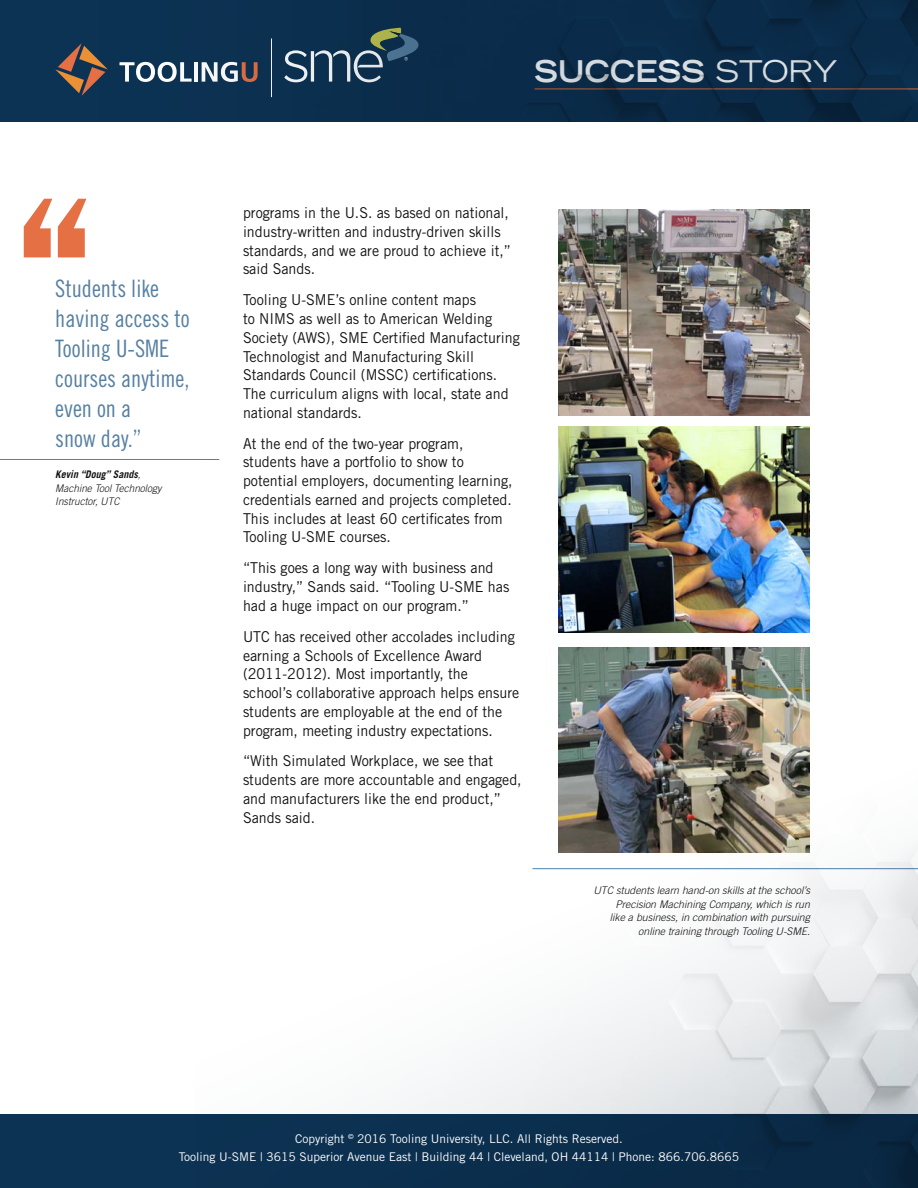
<style>
.page{position:relative;width:918px;height:1188px;background:#fff}
.page>*{position:absolute;margin:0;border:0;box-sizing:border-box;transform-origin:0 0}
.t1{font:700 expanded 30px "Trade Gothic LT Std";color:#fff;scale:.95 1}
.t2{font:24px/30px "Trade Gothic LT Std Cn 18";color:#5780a1;scale:.95 1}
.t3{font:15px/18.8px "Trade Gothic LT Std";color:#121212;scale:.95 1}
.t4{font:12px/18px "Trade Gothic LT Std";color:#fff;text-align:center}
.t5{font:italic 300 10.5px/13.5px "Trade Gothic LT Std";color:#121212;text-align:right}
.t6{font:italic 300 10.5px/13.5px "Trade Gothic LT Std";color:#121212;scale:.95 1}
.s1{font-weight:700}
.s2{font-weight:400}
</style>
<div class="page">
<div style="left:0;top:0;width:918px;height:122px;background:#0d3354"></div>
<svg style="left:55px;top:43px;width:43px;height:53px"></svg>
<img style="left:98px;top:0;width:820px;height:122px">
<svg style="left:24px;top:199px;width:62px;height:58px"></svg>
<hr style="left:0;top:459px;width:219px;height:1px;background:#4e82ad">
<div style="left:0;top:1115px;width:918px;height:73px;background:#0d3354"></div>
<img style="left:195px;top:632px;width:723px;height:556px">
<img style="left:558px;top:647px;width:252px;height:206px">
<img style="left:558px;top:426px;width:252px;height:206px">
<img style="left:558px;top:210px;width:252px;height:205px">
<h2 class="t2" style="left:55px;top:273px;width:143px">Students like having access to<br>Tooling U-SME courses anytime, even on a<br>snow day.”</h2>
<p class="t6" style="left:55px;top:468px;width:113px"><span class="s1">Kevin “Doug” Sands</span>,<br>Machine Tool Technology<br>Instructor, UTC</p>
<h1 class="t1" style="left:534px;top:52px;width:321px">SUCCESS <span class="s2">STORY</span></h1>
<p class="t3" style="left:243px;top:203px;width:284px">programs in the U.S. as based on national, industry-written and industry-driven skills standards, and we are proud to achieve it,” said Sands.</p>
<p class="t3" style="left:243px;top:290px;width:293px">Tooling U-SME’s online content maps<br>to NIMS as well as to American Welding Society (AWS), SME Certified Manufacturing Technologist and Manufacturing Skill Standards Council (MSSC) certifications.<br>The curriculum aligns with local, state and national standards.</p>
<p class="t3" style="left:243px;top:434px;width:285px">At the end of the two-year program, students have a portfolio to show to potential employers, documenting learning, credentials earned and projects completed.<br>This includes at least 60 certificates from Tooling U-SME courses.</p>
<p class="t3" style="left:243px;top:558px;width:282px">“This goes a long way with business and industry,” Sands said. “Tooling U-SME has had a huge impact on our program.”</p>
<p class="t3" style="left:243px;top:627px;width:292px">UTC has received other accolades including earning a Schools of Excellence Award (2011-2012). Most importantly, the school’s collaborative approach helps ensure students are employable at the end of the program, meeting industry expectations.</p>
<p class="t3" style="left:243px;top:752px;width:295px">“With Simulated Workplace, we see that students are more accountable and engaged, and manufacturers like the end product,” Sands said.</p>
<p class="t5" style="left:593px;top:884px;width:218px">UTC students learn hand-on skills at the school’s Precision Machining Company, which is run<br>like a business, in combination with pursuing online training through Tooling U-SME.</p>
<p class="t4" style="left:179px;top:1129px;width:562px">Copyright <sup>©</sup> 2016 Tooling University, LLC. All Rights Reserved.<br>Tooling U-SME | 3615 Superior Avenue East | Building 44 | Cleveland, OH 44114 | Phone: 866.706.8665</p>
</div>
